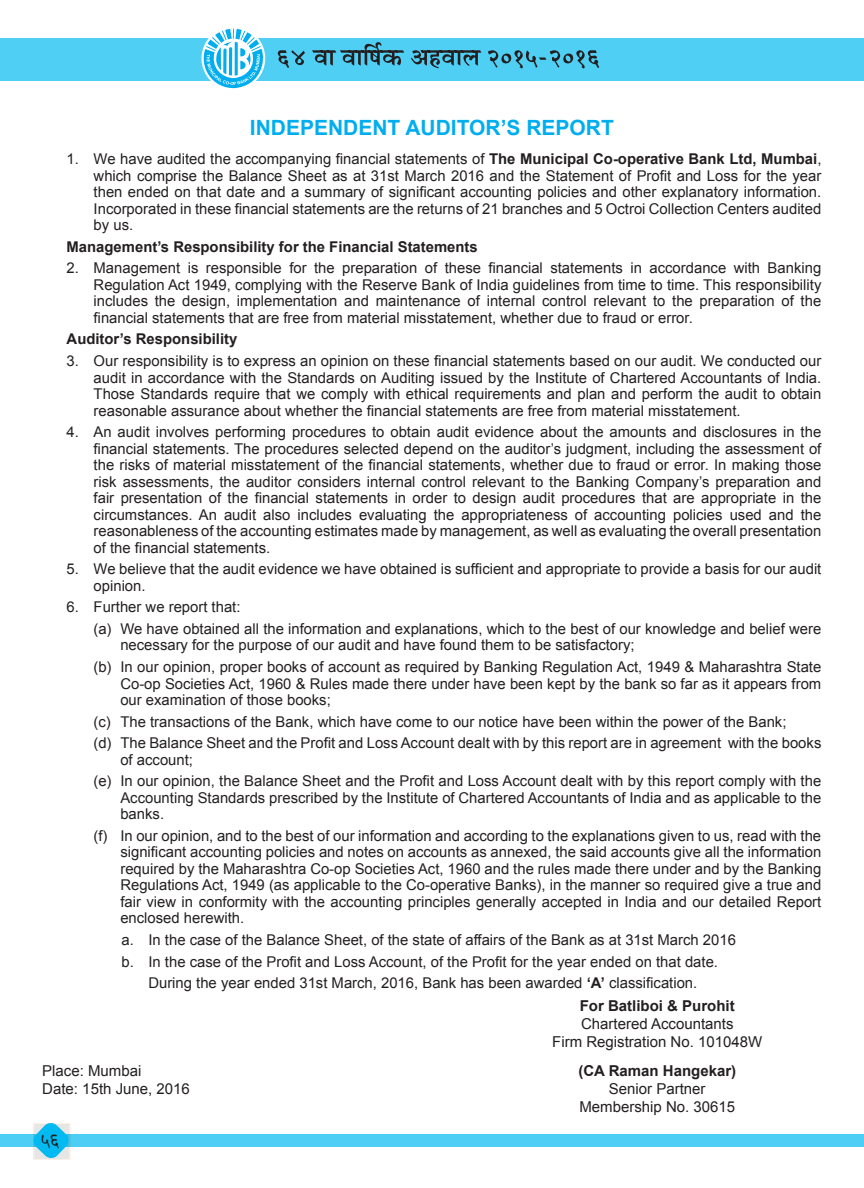
<style>
.page{position:relative;width:864px;height:1188px;background:#fff}
.page>*{position:absolute;margin:0;border:0;box-sizing:border-box;transform-origin:0 0}
.t1{font:500 24px "Akruti Dev New Priya";color:#231f20}
.heading{font:700 21px "Arial";color:#00aeef}
.tab_heading_text{font:15px/18px "Arial";color:#231f20;text-align:center}
.tab_heading_text-2{font:700 15px "Arial";color:#231f20}
.tab_heading_text-3{font:14.85px/16.5px "Arial";color:#231f20;text-align:justify}
.tab_heading_text-4{font:700 14.85px "Arial";color:#231f20}
.s1{font-weight:700}
</style>
<div class="page">
<div style="left:0;top:1134px;width:864px;height:13px;background:#4dcef5"></div>
<svg style="left:33px;top:1123px;width:37px;height:37px"></svg>
<div style="left:0;top:38px;width:864px;height:43px;background:#50cff5"></div>
<svg style="left:201px;top:29px;width:65px;height:60px"></svg>
<svg style="left:278px;top:42px;width:321px;height:26px"></svg>
<p class="heading" style="left:250px;top:113px;width:366px">INDEPENDENT AUDITOR’S REPORT</p>
<p class="tab_heading_text-3" style="left:94px;top:151px;width:729px;text-indent:-27px">1. We have audited the accompanying financial statements of <span class="s1">The Municipal Co-operative Bank Ltd, Mumbai</span>, which comprise the Balance Sheet as at 31st March 2016 and the Statement of Profit and Loss for the year then ended on that date and a summary of significant accounting policies and other explanatory information.<br>Incorporated in these financial statements are the returns of 21 branches and 5 Octroi Collection Centers audited by us.</p>
<p class="tab_heading_text-4" style="left:67px;top:237px;width:413px">Management’s Responsibility for the Financial Statements</p>
<p class="tab_heading_text-3" style="left:94px;top:260px;width:729px;text-indent:-27px">2. Management is responsible for the preparation of these financial statements in accordance with Banking Regulation Act 1949, complying with the Reserve Bank of India guidelines from time to time. This responsibility includes the design, implementation and maintenance of internal control relevant to the preparation of the financial statements that are free from material misstatement, whether due to fraud or error.</p>
<p class="tab_heading_text-4" style="left:67px;top:329px;width:172px">Auditor’s Responsibility</p>
<p class="tab_heading_text-3" style="left:94px;top:353px;width:729px;text-indent:-27px">3. Our responsibility is to express an opinion on these financial statements based on our audit. We conducted our audit in accordance with the Standards on Auditing issued by the Institute of Chartered Accountants of India.<br>Those Standards require that we comply with ethical requirements and plan and perform the audit to obtain reasonable assurance about whether the financial statements are free from material misstatement.</p>
<p class="tab_heading_text-3" style="left:94px;top:424px;width:729px;text-indent:-27px">4. An audit involves performing procedures to obtain audit evidence about the amounts and disclosures in the financial statements. The procedures selected depend on the auditor’s judgment, including the assessment of the risks of material misstatement of the financial statements, whether due to fraud or error. In making those risk assessments, the auditor considers internal control relevant to the Banking Company’s preparation and fair presentation of the financial statements in order to design audit procedures that are appropriate in the circumstances. An audit also includes evaluating the appropriateness of accounting policies used and the reasonableness of the accounting estimates made by management, as well as evaluating the overall presentation of the financial statements.</p>
<p class="tab_heading_text-3" style="left:94px;top:561px;width:729px;text-indent:-27px">5. We believe that the audit evidence we have obtained is sufficient and appropriate to provide a basis for our audit opinion.</p>
<p class="tab_heading_text-3" style="left:67px;top:599px;width:175px">6. Further we report that:</p>
<p class="tab_heading_text-3" style="left:120px;top:621px;width:702px;text-indent:-27px">(a) We have obtained all the information and explanations, which to the best of our knowledge and belief were necessary for the purpose of our audit and have found them to be satisfactory;</p>
<p class="tab_heading_text-3" style="left:120px;top:659px;width:702px;text-indent:-27px">(b) In our opinion, proper books of account as required by Banking Regulation Act, 1949 &amp; Maharashtra State Co-op Societies Act, 1960 &amp; Rules made there under have been kept by the bank so far as it appears from our examination of those books;</p>
<p class="tab_heading_text-3" style="left:93px;top:713px;width:695px">(c) The transactions of the Bank, which have come to our notice have been within the power of the Bank;</p>
<p class="tab_heading_text-3" style="left:120px;top:735px;width:703px;text-indent:-27px">(d) The Balance Sheet and the Profit and Loss Account dealt with by this report are in agreement with the books of account;</p>
<p class="tab_heading_text-3" style="left:120px;top:773px;width:702px;text-indent:-27px">(e) In our opinion, the Balance Sheet and the Profit and Loss Account dealt with by this report comply with the Accounting Standards prescribed by the Institute of Chartered Accountants of India and as applicable to the banks.</p>
<p class="tab_heading_text-3" style="left:120px;top:828px;width:703px;text-indent:-27px">(f) In our opinion, and to the best of our information and according to the explanations given to us, read with the significant accounting policies and notes on accounts as annexed, the said accounts give all the information required by the Maharashtra Co-op Societies Act, 1960 and the rules made there under and by the Banking Regulations Act, 1949 (as applicable to the Co-operative Banks), in the manner so required give a true and fair view in conformity with the accounting principles generally accepted in India and our detailed Report enclosed herewith.</p>
<p class="tab_heading_text-3" style="left:121px;top:932px;width:616px">a. In the case of the Balance Sheet, of the state of affairs of the Bank as at 31st March 2016</p>
<p class="tab_heading_text-3" style="left:121px;top:953px;width:598px">b. In the case of the Profit and Loss Account, of the Profit for the year ended on that date.</p>
<p class="tab_heading_text-3" style="left:148px;top:975px;width:550px">During the year ended 31st March, 2016, Bank has been awarded <span class="s1">‘A’</span> classification.</p>
<p class="tab_heading_text" style="left:552px;top:997px;width:212px"><span class="s1">For Batliboi &amp; Purohit<br></span>Chartered Accountants<br>Firm Registration No. 101048W</p>
<p class="tab_heading_text" style="left:42px;top:1061px;width:101px">Place: Mumbai</p>
<p class="tab_heading_text-2" style="left:578px;top:1060px;width:159px">(CA Raman Hangekar)</p>
<p class="tab_heading_text" style="left:42px;top:1079px;width:149px">Date: 15th June, 2016</p>
<p class="tab_heading_text" style="left:579px;top:1079px;width:157px">Senior Partner<br>Membership No. 30615</p>
<h1 class="t1" style="left:41px;top:1128px;width:20px">56</h1>
</div>
